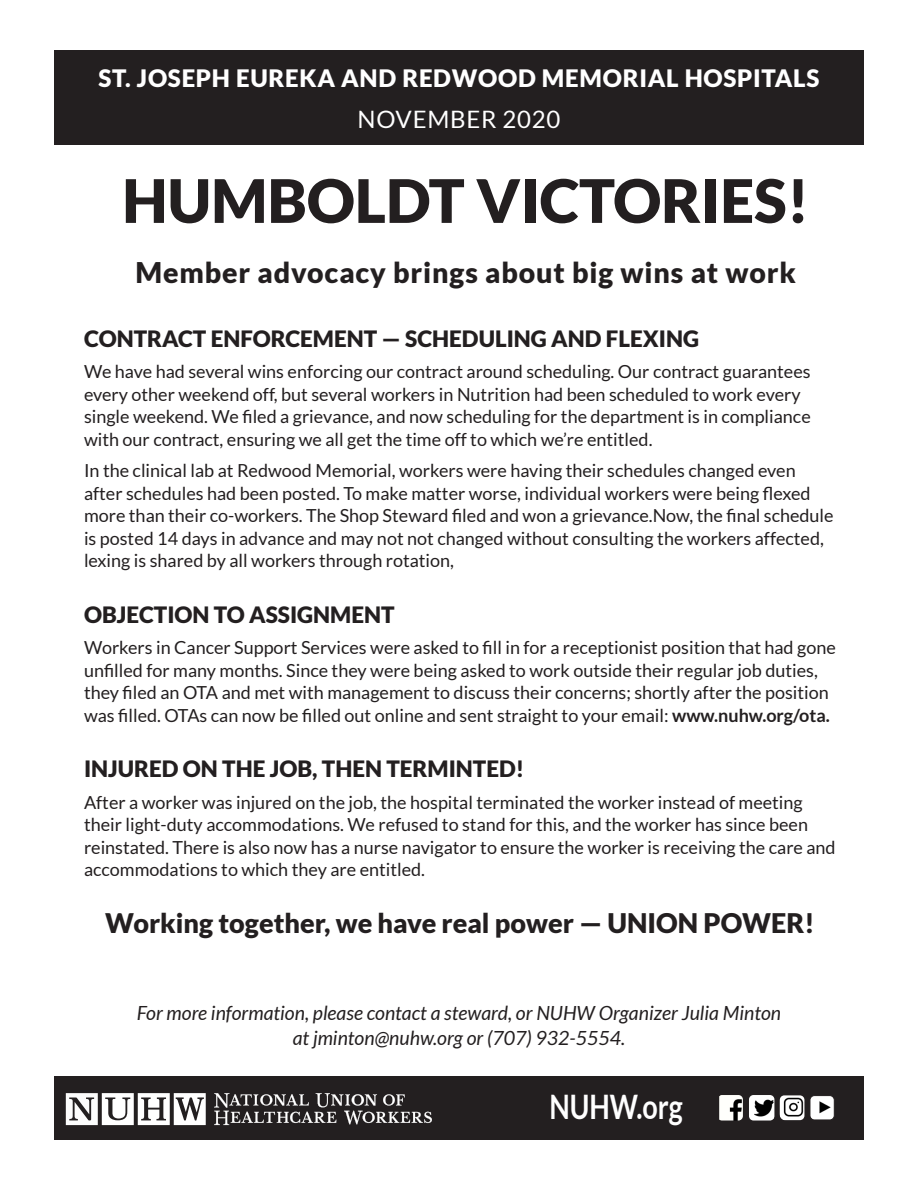
<style>
.page{position:relative;width:918px;height:1188px;background:#fff}
.page>*{position:absolute;margin:0;border:0;box-sizing:border-box;transform-origin:0 0}
.t1{font:900 60px "Lato";color:#231f20}
.t2{font:700 33.75px "Lato";color:#fff;scale:.8 1}
.t3{font:900 28.5px "Lato";letter-spacing:.03em;color:#231f20}
.t4{font:900 27px "Lato";color:#231f20}
.t5{font:900 24px "Lato";letter-spacing:.03em;color:#fff}
.t6{font:24px "Lato";letter-spacing:.03em;color:#fff}
.t7{font:900 22.5px "Lato";color:#231f20}
.t8{font:italic 19.5px/25.5px "Lato";color:#231f20;text-align:center}
.t9{font:18px/22.5px "Lato";color:#231f20}
.s1{font-weight:700}
</style>
<div class="page">
<div style="left:54px;top:1077px;width:810px;height:63px;background:#231f20"></div>
<img style="left:719px;top:1095px;width:24px;height:26px">
<div style="left:749px;top:1095px;width:25px;height:26px;background:#fff;border-radius:4px"></div>
<img style="left:754px;top:1099px;width:20px;height:20px">
<img style="left:780px;top:1095px;width:24px;height:25px">
<img style="left:812px;top:1097px;width:20px;height:21px">
<div style="left:810px;top:1095px;width:24px;height:25px;border:1px solid #231f20;border-radius:4px"></div>
<svg style="left:214px;top:1093px;width:218px;height:32px"></svg>
<svg style="left:66px;top:1093px;width:140px;height:32px"></svg>
<div style="left:54px;top:50px;width:810px;height:95px;background:#231f20"></div>
<p class="t5" style="left:99px;top:64px;width:722px">ST. JOSEPH EUREKA AND REDWOOD MEMORIAL HOSPITALS</p>
<p class="t6" style="left:358px;top:106px;width:204px">NOVEMBER 2020</p>
<p class="t1" style="left:122px;top:166px;width:689px">HUMBOLDT VICTORIES!</p>
<p class="t3" style="left:136px;top:256px;width:662px">Member advocacy brings about big wins at work</p>
<p class="t7" style="left:84px;top:325px;width:617px">CONTRACT ENFORCEMENT — SCHEDULING AND FLEXING</p>
<p class="t9" style="left:84px;top:360px;width:728px">We have had several wins enforcing our contract around scheduling. Our contract guarantees every other weekend off, but several workers in Nutrition had been scheduled to work every single weekend. We filed a grievance, and now scheduling for the department is in compliance with our contract, ensuring we all get the time off to which we’re entitled.</p>
<p class="t9" style="left:84px;top:459px;width:751px">In the clinical lab at Redwood Memorial, workers were having their schedules changed even after schedules had been posted. To make matter worse, individual workers were being flexed more than their co-workers. The Shop Steward filed and won a grievance.Now, the final schedule is posted 14 days in advance and may not not changed without consulting the workers affected, lexing is shared by all workers through rotation,</p>
<p class="t7" style="left:84px;top:601px;width:312px">OBJECTION TO ASSIGNMENT</p>
<p class="t9" style="left:84px;top:636px;width:753px">Workers in Cancer Support Services were asked to fill in for a receptionist position that had gone unfilled for many months. Since they were being asked to work outside their regular job duties, they filed an OTA and met with management to discuss their concerns; shortly after the position was filled. OTAs can now be filled out online and sent straight to your email: <span class="s1">www.nuhw.org/ota.</span></p>
<p class="t7" style="left:84px;top:756px;width:442px">INJURED ON THE JOB, THEN TERMINTED!</p>
<p class="t9" style="left:84px;top:791px;width:753px">After a worker was injured on the job, the hospital terminated the worker instead of meeting their light-duty accommodations. We refused to stand for this, and the worker has since been reinstated. There is also now has a nurse navigator to ensure the worker is receiving the care and accommodations to which they are entitled.</p>
<p class="t4" style="left:105px;top:908px;width:711px">Working together, we have real power — UNION POWER!</p>
<p class="t8" style="left:137px;top:1001px;width:646px">For more information, please contact a steward, or NUHW Organizer Julia Minton at jminton@nuhw.org or (707) 932-5554.</p>
<p class="t2" style="left:549px;top:1088px;width:168px">NUHW.org</p>
</div>
